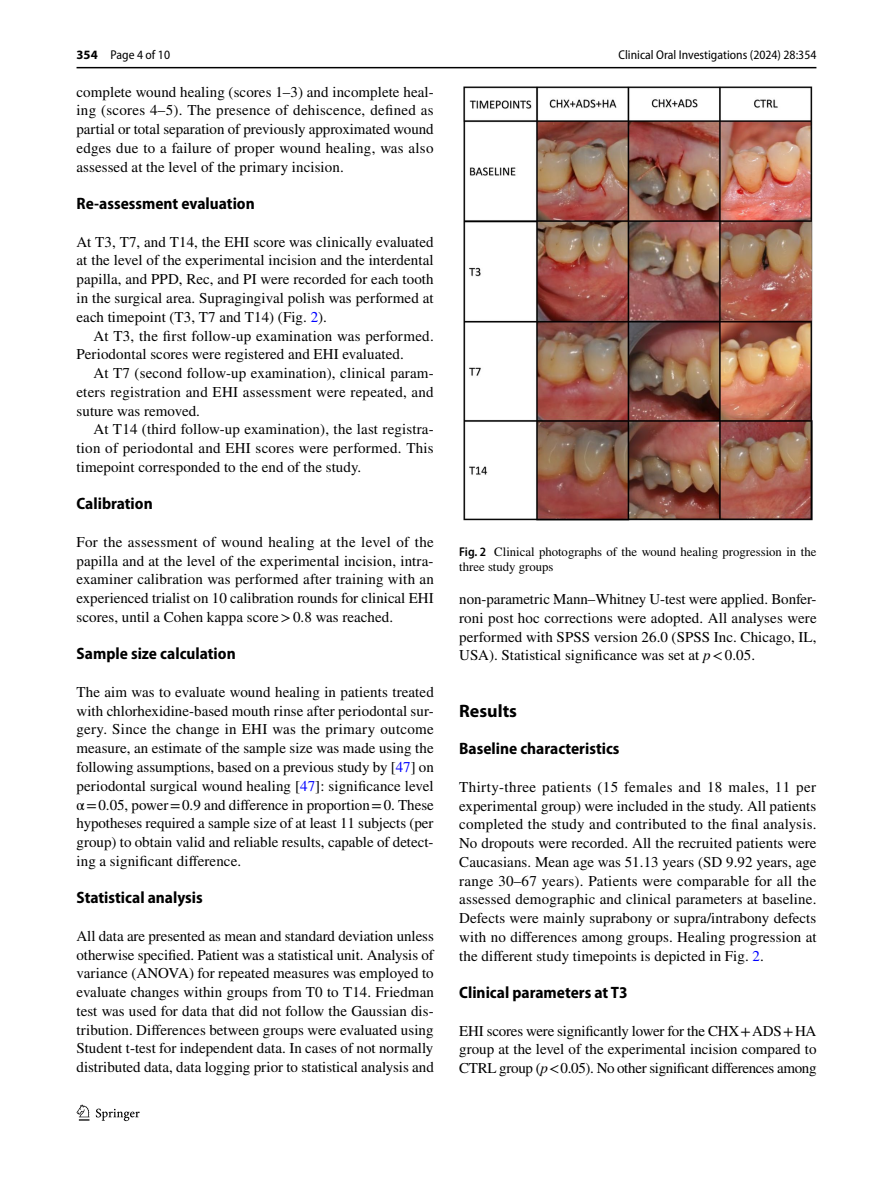
<style>
.page{position:relative;width:893px;height:1187px;background:#fff}
.page>*{position:absolute;margin:0;border:0;box-sizing:border-box;transform-origin:0 0}
.t1{font:700 18px "Myriad Pro";color:#000}
.t2{font:700 semi-condensed 16.5px "Myriad Pro";color:#000}
.t3{font:15px/18.8px "STIX";letter-spacing:.005em;color:#000;text-align:justify}
.t4{font:12.75px/15px "STIX";color:#000}
.t5{font:semi-condensed 12.75px "Myriad Pro";color:#000}
.s1{font-weight:700;font-stretch:normal}
.s2{color:#00f}
.s3{font-family:"Myriad Pro";font-weight:600;font-stretch:semi-condensed}
.s4{font-style:italic}
</style>
<div class="page">
<hr style="left:77px;top:67px;width:739px;height:1px;background:#000">
<svg style="left:77px;top:1104px;width:12px;height:16px"></svg>
<svg style="left:96px;top:1108px;width:44px;height:12px"></svg>
<div style="left:459px;top:87px;width:357px;height:433px;background:linear-gradient(to bottom,#fff,#fff)"></div>
<img style="left:463px;top:87px;width:349px;height:433px">
<p class="t5" style="left:77px;top:48px;width:95px"><span class="s1">354</span> Page 4 of 10</p>
<p class="t5" style="left:618px;top:48px;width:199px">Clinical Oral Investigations (2024) 28:354</p>
<p class="t3" style="left:77px;top:83px;width:359px">complete wound healing (scores 1–3) and incomplete heal&shy;ing (scores 4–5). The presence of dehiscence, defined as partial or total separation of previously approximated wound edges due to a failure of proper wound healing, was also assessed at the level of the primary incision.</p>
<p class="t2" style="left:77px;top:194px;width:180px">Re‑assessment evaluation</p>
<p class="t3" style="left:77px;top:233px;width:359px">At T3, T7, and T14, the EHI score was clinically evaluated at the level of the experimental incision and the interdental papilla, and PPD, Rec, and PI were recorded for each tooth in the surgical area. Supragingival polish was performed at each timepoint (T3, T7 and T14) (Fig. <span class="s2">2</span>).</p>
<p class="t3" style="left:77px;top:327px;width:359px;text-indent:17px">At T3, the first follow-up examination was performed.<br>Periodontal scores were registered and EHI evaluated.</p>
<p class="t3" style="left:77px;top:364px;width:359px;text-indent:17px">At T7 (second follow-up examination), clinical param&shy;eters registration and EHI assessment were repeated, and suture was removed.</p>
<p class="t3" style="left:77px;top:421px;width:359px;text-indent:17px">At T14 (third follow-up examination), the last registra&shy;tion of periodontal and EHI scores were performed. This timepoint corresponded to the end of the study.</p>
<p class="t2" style="left:77px;top:494px;width:78px">Calibration</p>
<p class="t3" style="left:77px;top:533px;width:359px">For the assessment of wound healing at the level of the papilla and at the level of the experimental incision, intra&shy;examiner calibration was performed after training with an experienced trialist on 10 calibration rounds for clinical EHI scores, until a Cohen kappa score&gt;0.8 was reached.</p>
<p class="t2" style="left:77px;top:644px;width:161px">Sample size calculation</p>
<p class="t3" style="left:77px;top:683px;width:359px">The aim was to evaluate wound healing in patients treated with chlorhexidine-based mouth rinse after periodontal sur&shy;gery. Since the change in EHI was the primary outcome measure, an estimate of the sample size was made using the following assumptions, based on a previous study by [<span class="s2">47</span>] on periodontal surgical wound healing [<span class="s2">47</span>]: significance level α=0.05, power=0.9 and difference in proportion=0. These hypotheses required a sample size of at least 11 subjects (per group) to obtain valid and reliable results, capable of detect&shy;ing a significant difference.</p>
<p class="t2" style="left:77px;top:888px;width:128px">Statistical analysis</p>
<p class="t3" style="left:77px;top:927px;width:359px">All data are presented as mean and standard deviation unless otherwise specified. Patient was a statistical unit. Analysis of variance (ANOVA) for repeated measures was employed to evaluate changes within groups from T0 to T14. Friedman test was used for data that did not follow the Gaussian dis&shy;tribution. Differences between groups were evaluated using Student t-test for independent data. In cases of not normally distributed data, data logging prior to statistical analysis and</p>
<p class="t4" style="left:459px;top:544px;width:359px"><span class="s3">Fig. 2</span> Clinical photographs of the wound healing progression in the three study groups</p>
<p class="t3" style="left:459px;top:590px;width:359px">non-parametric Mann–Whitney U-test were applied. Bonfer&shy;roni post hoc corrections were adopted. All analyses were performed with SPSS version 26.0 (SPSS Inc. Chicago, IL, USA). Statistical significance was set at <span class="s4">p</span>&lt;0.05.</p>
<p class="t1" style="left:459px;top:699px;width:59px">Results</p>
<p class="t2" style="left:459px;top:739px;width:162px">Baseline characteristics</p>
<p class="t3" style="left:459px;top:778px;width:359px">Thirty-three patients (15 females and 18 males, 11 per experimental group) were included in the study. All patients completed the study and contributed to the final analysis.<br>No dropouts were recorded. All the recruited patients were Caucasians. Mean age was 51.13 years (SD 9.92 years, age range 30–67 years). Patients were comparable for all the assessed demographic and clinical parameters at baseline.<br>Defects were mainly suprabony or supra/intrabony defects with no differences among groups. Healing progression at the different study timepoints is depicted in Fig. <span class="s2">2</span>.</p>
<p class="t2" style="left:459px;top:983px;width:170px">Clinical parameters at T3</p>
<p class="t3" style="left:459px;top:1022px;width:359px">EHI scores were significantly lower for the CHX+ADS+HA group at the level of the experimental incision compared to CTRL group (<span class="s4">p</span>&lt;0.05). No other significant differences among</p>
</div>
